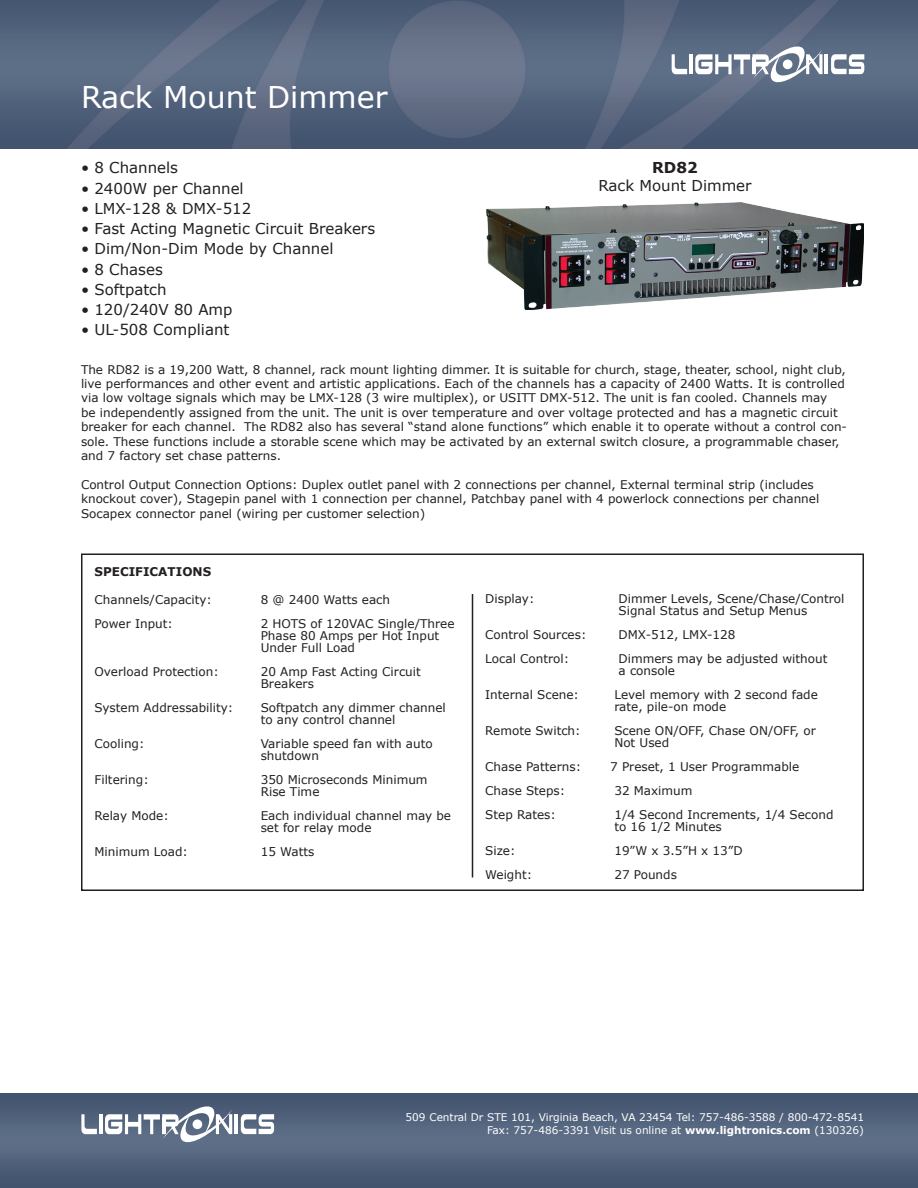
<style>
.page{position:relative;width:918px;height:1188px;background:#fff}
.page>*{position:absolute;margin:0;border:0;box-sizing:border-box;transform-origin:0 0}
.t1{font:30px "Verdana";color:#fff}
.t2{font:15px "Verdana";color:#231f20}
.t3{font:700 15px "Verdana";color:#231f20}
.t4{font:12px/12px "Verdana";color:#231f20}
.t5{font:700 12px "Verdana";color:#231f20}
.t6{font:10.5px "Verdana";color:#fff}
.s1{font-weight:700}
</style>
<div class="page">
<img style="left:0;top:0;width:918px;height:148px">
<img style="left:0;top:1093px;width:918px;height:95px">
<svg style="left:672px;top:54px;width:15px;height:20px"></svg>
<hr style="left:689px;top:54px;width:4px;height:20px;background:#fff">
<svg style="left:695px;top:44px;width:128px;height:41px"></svg>
<hr style="left:752px;top:58px;width:4px;height:16px;background:#fff">
<hr style="left:825px;top:54px;width:3px;height:20px;background:#fff">
<svg style="left:831px;top:54px;width:33px;height:20px"></svg>
<svg style="left:81px;top:1114px;width:16px;height:20px"></svg>
<hr style="left:99px;top:1114px;width:3px;height:20px;background:#fff">
<svg style="left:105px;top:1104px;width:127px;height:40px"></svg>
<hr style="left:162px;top:1118px;width:3px;height:16px;background:#fff">
<hr style="left:235px;top:1114px;width:3px;height:20px;background:#fff">
<svg style="left:241px;top:1114px;width:33px;height:20px"></svg>
<div style="left:81px;top:554px;width:783px;height:337px;border:2px solid #231f20"></div>
<hr style="left:472px;top:594px;width:1px;height:284px;background:#231f20">
<img style="left:486px;top:202px;width:378px;height:107px">
<p class="t1" style="left:81px;top:78px;width:308px">Rack Mount Dimmer</p>
<p class="t2" style="left:81px;top:158px;width:99px">• 8 Channels</p>
<p class="t2" style="left:81px;top:179px;width:164px">• 2400W per Channel</p>
<p class="t2" style="left:81px;top:199px;width:172px">• LMX-128 &amp; DMX-512</p>
<p class="t2" style="left:81px;top:219px;width:296px">• Fast Acting Magnetic Circuit Breakers</p>
<p class="t2" style="left:81px;top:239px;width:254px">• Dim/Non-Dim Mode by Channel</p>
<p class="t2" style="left:81px;top:260px;width:83px">• 8 Chases</p>
<p class="t2" style="left:81px;top:280px;width:87px">• Softpatch</p>
<p class="t2" style="left:81px;top:300px;width:153px">• 120/240V 80 Amp</p>
<p class="t2" style="left:81px;top:320px;width:150px">• UL-508 Compliant</p>
<p class="t4" style="left:81px;top:362px;width:768px;line-height:14.4px">The RD82 is a 19,200 Watt, 8 channel, rack mount lighting dimmer. It is suitable for church, stage, theater, school, night club, live performances and other event and artistic applications. Each of the channels has a capacity of 2400 Watts. It is controlled via low voltage signals which may be LMX-128 (3 wire multiplex), or USITT DMX-512. The unit is fan cooled. Channels may<br>be independently assigned from the unit. The unit is over temperature and over voltage protected and has a magnetic circuit breaker for each channel. The RD82 also has several “stand alone functions” which enable it to operate without a control con&shy;sole. These functions include a storable scene which may be activated by an external switch closure, a programmable chaser, and 7 factory set chase patterns.</p>
<p class="t4" style="left:81px;top:478px;width:734px">Control Output Connection Options: Duplex outlet panel with 2 connections per channel, External terminal strip (includes</p>
<p class="t4" style="left:81px;top:493px;width:740px">knockout cover), Stagepin panel with 1 connection per channel, Patchbay panel with 4 powerlock connections per channel</p>
<p class="t4" style="left:81px;top:507px;width:346px">Socapex connector panel (wiring per customer selection)</p>
<p class="t3" style="left:652px;top:158px;width:47px">RD82</p>
<p class="t2" style="left:598px;top:176px;width:155px">Rack Mount Dimmer</p>
<p class="t5" style="left:94px;top:564px;width:118px">SPECIFICATIONS</p>
<p class="t4" style="left:94px;top:593px;width:119px">Channels/Capacity:</p>
<p class="t4" style="left:261px;top:593px;width:131px">8 @ 2400 Watts each</p>
<p class="t4" style="left:94px;top:617px;width:80px">Power Input:</p>
<p class="t4" style="left:261px;top:617px;width:195px">2 HOTS of 120VAC Single/Three<br>Phase 80 Amps per Hot Input<br>Under Full Load</p>
<p class="t4" style="left:94px;top:665px;width:126px">Overload Protection:</p>
<p class="t4" style="left:261px;top:665px;width:162px">20 Amp Fast Acting Circuit</p>
<p class="t4" style="left:261px;top:677px;width:55px">Breakers</p>
<p class="t4" style="left:94px;top:701px;width:140px">System Addressability:</p>
<p class="t4" style="left:261px;top:701px;width:187px">Softpatch any dimmer channel to any control channel</p>
<p class="t4" style="left:94px;top:737px;width:52px">Cooling:</p>
<p class="t4" style="left:261px;top:737px;width:174px">Variable speed fan with auto</p>
<p class="t4" style="left:261px;top:749px;width:60px">shutdown</p>
<p class="t4" style="left:94px;top:773px;width:56px">Filtering:</p>
<p class="t4" style="left:261px;top:773px;width:168px">350 Microseconds Minimum</p>
<p class="t4" style="left:261px;top:785px;width:60px">Rise Time</p>
<p class="t4" style="left:94px;top:809px;width:76px">Relay Mode:</p>
<p class="t4" style="left:261px;top:809px;width:192px">Each individual channel may be set for relay mode</p>
<p class="t4" style="left:94px;top:845px;width:95px">Minimum Load:</p>
<p class="t4" style="left:261px;top:845px;width:55px">15 Watts</p>
<p class="t4" style="left:485px;top:592px;width:51px">Display:</p>
<p class="t4" style="left:619px;top:592px;width:227px">Dimmer Levels, Scene/Chase/Control<br>Signal Status and Setup Menus</p>
<p class="t4" style="left:485px;top:628px;width:103px">Control Sources:</p>
<p class="t4" style="left:619px;top:628px;width:118px">DMX-512, LMX-128</p>
<p class="t4" style="left:485px;top:652px;width:86px">Local Control:</p>
<p class="t4" style="left:619px;top:652px;width:210px">Dimmers may be adjusted without a console</p>
<p class="t4" style="left:485px;top:688px;width:95px">Internal Scene:</p>
<p class="t4" style="left:614px;top:688px;width:205px">Level memory with 2 second fade rate, pile-on mode</p>
<p class="t4" style="left:485px;top:724px;width:97px">Remote Switch:</p>
<p class="t4" style="left:614px;top:724px;width:203px">Scene ON/OFF, Chase ON/OFF, or<br>Not Used</p>
<p class="t4" style="left:485px;top:760px;width:97px">Chase Patterns:</p>
<p class="t4" style="left:610px;top:760px;width:191px">7 Preset, 1 User Programmable</p>
<p class="t4" style="left:485px;top:784px;width:82px">Chase Steps:</p>
<p class="t4" style="left:614px;top:784px;width:80px">32 Maximum</p>
<p class="t4" style="left:485px;top:808px;width:72px">Step Rates:</p>
<p class="t4" style="left:614px;top:808px;width:221px">1/4 Second Increments, 1/4 Second to 16 1/2 Minutes</p>
<p class="t4" style="left:485px;top:844px;width:32px">Size:</p>
<p class="t4" style="left:614px;top:844px;width:130px">19”W x 3.5”H x 13”D</p>
<p class="t4" style="left:485px;top:868px;width:48px">Weight:</p>
<p class="t4" style="left:614px;top:868px;width:64px">27 Pounds</p>
<p class="t6" style="left:406px;top:1111px;width:460px">509 Central Dr STE 101, Virginia Beach, VA 23454 Tel: 757-486-3588 / 800-472-8541</p>
<p class="t6" style="left:487px;top:1123px;width:378px">Fax: 757-486-3391 Visit us online at <span class="s1">www.lightronics.com</span> (130326)</p>
</div>
